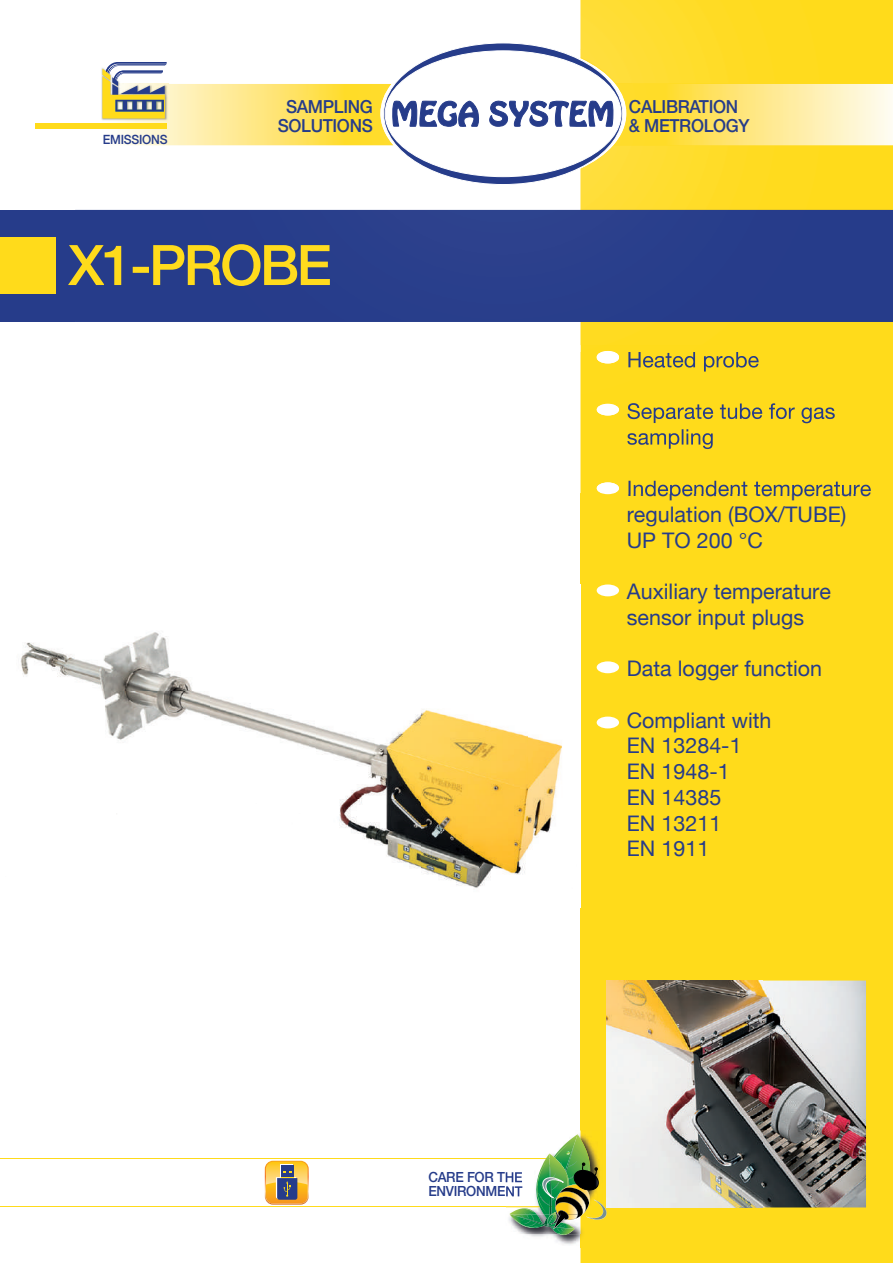
<style>
.page{position:relative;width:893px;height:1263px;background:#fff}
.page>*{position:absolute;margin:0;border:0;box-sizing:border-box;transform-origin:0 0}
.t1{font:21.45px/25.8px "Helvetica Neue";color:#263c8a}
.t2{font:500 18px/18.1px "Helvetica Neue LT Std";letter-spacing:-.02em;color:#263c8a;text-align:center;scale:.95 1}
.t3{font:500 14.1px/14.1px "Helvetica Neue LT Std";letter-spacing:-.02em;color:#263c8a;scale:.95 1}
.t4{font:500 12.75px "Helvetica Neue";letter-spacing:-.02em;color:#263c8a;scale:.95 1}
</style>
<div class="page">
<div style="left:581px;top:0;width:312px;height:1263px;background:#ffdb1b"></div>
<div style="left:0;top:210px;width:893px;height:112px;background:#263c8a"></div>
<div style="left:0;top:237px;width:56px;height:57px;background:#ffdb1b"></div>
<img style="left:607px;top:980px;width:259px;height:227px">
<svg style="left:265px;top:1161px;width:44px;height:43px;background:#bd9b5c"></svg>
<div style="left:597px;top:584px;width:22px;height:12px;background:#fff;border-radius:50%"></div>
<div style="left:597px;top:661px;width:22px;height:12px;background:#fff;border-radius:50%"></div>
<div style="left:597px;top:717px;width:22px;height:11px;background:#fff;border-radius:50%"></div>
<hr style="left:0;top:1206px;width:568px;height:1px;background:#ffdb1b">
<hr style="left:0;top:1158px;width:568px;height:1px;background:#ffdb1b">
<img style="left:506px;top:1172px;width:3px;height:10px">
<img style="left:506px;top:1186px;width:3px;height:10px">
<img style="left:20px;top:632px;width:542px;height:256px">
<img style="left:75px;top:83px;width:354px;height:127px">
<img style="left:580px;top:0;width:1px;height:43px">
<img style="left:429px;top:185px;width:152px;height:167px">
<img style="left:581px;top:0;width:312px;height:210px">
<img style="left:121px;top:210px;width:460px;height:112px">
<img style="left:75px;top:245px;width:46px;height:40px">
<img style="left:105px;top:246px;width:16px;height:39px">
<img style="left:133px;top:244px;width:164px;height:42px">
<img style="left:301px;top:245px;width:29px;height:40px">
<img style="left:601px;top:351px;width:13px;height:1px">
<img style="left:555px;top:338px;width:22px;height:10px">
<img style="left:628px;top:352px;width:131px;height:20px">
<img style="left:627px;top:403px;width:208px;height:20px">
<img style="left:627px;top:429px;width:86px;height:20px">
<img style="left:628px;top:481px;width:243px;height:12px">
<img style="left:597px;top:352px;width:22px;height:12px">
<img style="left:597px;top:404px;width:22px;height:12px">
<img style="left:597px;top:482px;width:22px;height:11px">
<img style="left:107px;top:84px;width:786px;height:61px">
<img style="left:380px;top:43px;width:246px;height:141px">
<svg style="left:383px;top:43px;width:240px;height:142px"></svg>
<img style="left:101px;top:68px;width:67px;height:54px">
<img style="left:107px;top:84px;width:61px;height:38px">
<svg style="left:102px;top:62px;width:65px;height:56px"></svg>
<div style="left:35px;top:124px;width:132px;height:5px;background:#ffdb1b"></div>
<img style="left:529px;top:1235px;width:53px;height:13px">
<img style="left:509px;top:1134px;width:99px;height:101px">
<p class="t4" style="left:103px;top:129px;width:70px">EMISSIONS</p>
<p class="t2" style="left:278px;top:98px;width:101px">SAMPLING<br>SOLUTIONS</p>
<p class="t2" style="left:629px;top:98px;width:128px;text-align:left">CALIBRATION &amp; METROLOGY</p>
<p class="t1" style="left:627px;top:477px;width:246px">Independent temperature regulation (BOX/TUBE)<br>UP TO 200 °C</p>
<p class="t1" style="left:627px;top:580px;width:206px">Auxiliary temperature sensor input plugs</p>
<p class="t1" style="left:627px;top:657px;width:197px">Data logger function</p>
<p class="t1" style="left:627px;top:708px;width:146px">Compliant with<br>EN 13284-1<br>EN 1948-1<br>EN 14385<br>EN 13211<br>EN 1911</p>
<p class="t3" style="left:428px;top:1170px;width:101px">CARE FOR THE<br>ENVIRONMENT</p>
</div>
